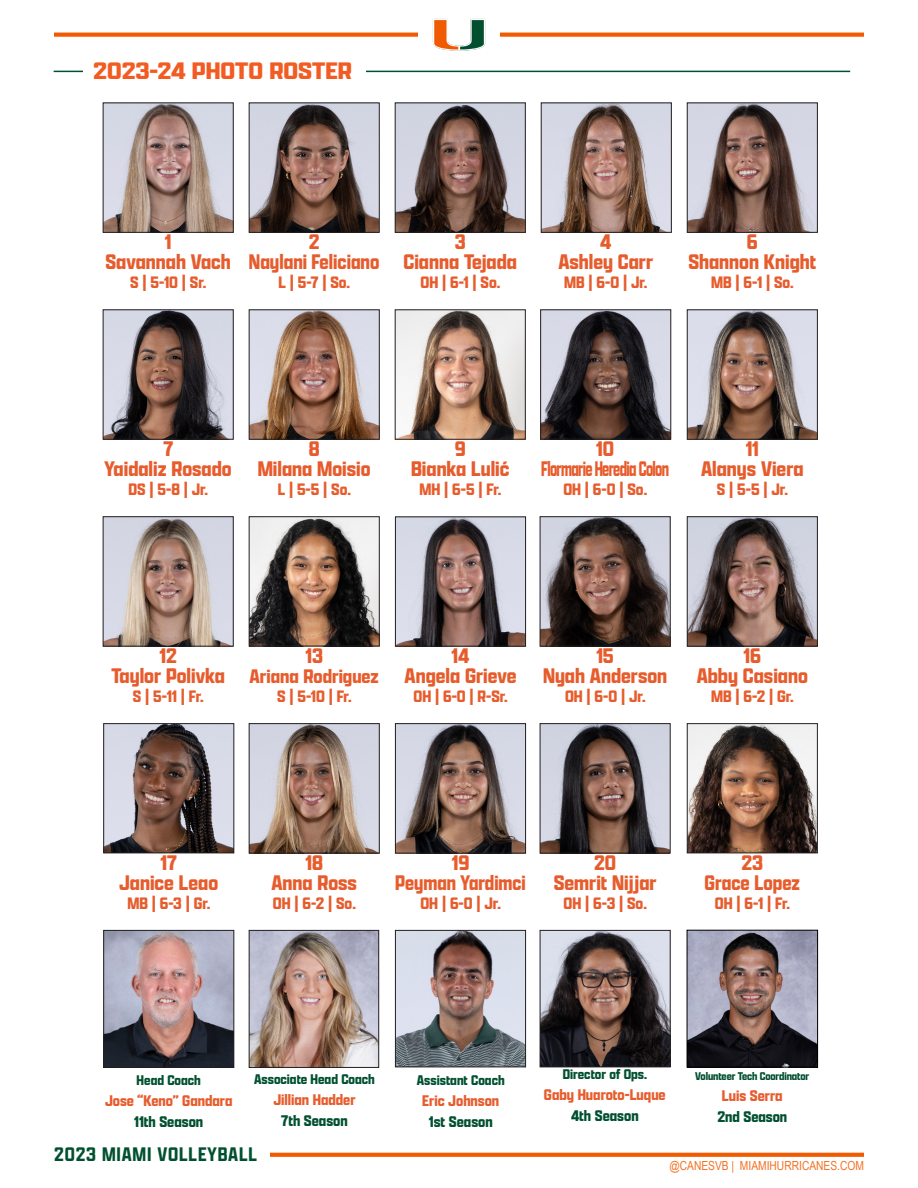
<style>
.page{position:relative;width:918px;height:1188px;background:#fff}
.page>*{position:absolute;margin:0;border:0;box-sizing:border-box;transform-origin:0 0}
.t1{font:700 25.5px "Apotek Cond";color:#f25b21;scale:1.15 1}
.t2{font:700 22.65px "Apotek Cond";color:#e75c2d}
.t3{font:700 22.65px "Apotek Cond";color:#e75c2d;scale:.95 1}
.t4{font:700 22.65px "Apotek Cond";letter-spacing:-.04em;color:#e75c2d;scale:.73 1}
.t5{font:700 22.65px "Apotek Cond";color:#e75c2d;scale:.93 1}
.t6{font:600 21px "Apotek Cond";letter-spacing:.04em;color:#005030}
.t7{font:700 21px "Apotek Cond";color:#e75c2d}
.t8{font:700 17.7px "Apotek Cond";color:#e75c2d}
.t9{font:700 16.5px "Apotek Cond";color:#e75c2d}
.t10{font:700 16.5px "Apotek Cond";color:#005030}
.t11{font:700 15px "Apotek Cond";color:#005030}
.t12{font:12.45px "Arial Narrow";color:#f37123}
.t13{font:700 12px "Apotek Cond";letter-spacing:-.01em;color:#005030}
</style>
<div class="page">
<svg style="left:270px;top:1153px;width:594px;height:4px;fill:#f05a00"></svg>
<svg style="left:54px;top:33px;width:364px;height:4px"></svg>
<svg style="left:500px;top:33px;width:364px;height:4px"></svg>
<img style="left:432px;top:18px;width:54px;height:33px">
<img style="left:105px;top:105px;width:126px;height:126px">
<div style="left:103px;top:103px;width:130px;height:130px;border:1px solid #231f20"></div>
<img style="left:251px;top:312px;width:126px;height:125px">
<div style="left:249px;top:310px;width:130px;height:129px;border:1px solid #231f20"></div>
<img style="left:397px;top:519px;width:127px;height:125px">
<div style="left:395px;top:517px;width:131px;height:129px;border:1px solid #231f20"></div>
<img style="left:689px;top:725px;width:127px;height:126px">
<div style="left:687px;top:723px;width:131px;height:130px;border:1px solid #231f20"></div>
<img style="left:251px;top:932px;width:126px;height:134px">
<div style="left:249px;top:930px;width:130px;height:138px;border:1px solid #231f20"></div>
<img style="left:251px;top:105px;width:126px;height:126px">
<div style="left:249px;top:103px;width:130px;height:130px;border:1px solid #231f20"></div>
<img style="left:397px;top:312px;width:127px;height:125px">
<div style="left:395px;top:310px;width:131px;height:129px;border:1px solid #231f20"></div>
<img style="left:542px;top:519px;width:126px;height:125px">
<div style="left:540px;top:517px;width:130px;height:129px;border:1px solid #231f20"></div>
<img style="left:397px;top:105px;width:127px;height:126px">
<div style="left:395px;top:103px;width:131px;height:130px;border:1px solid #231f20"></div>
<img style="left:689px;top:519px;width:127px;height:125px">
<div style="left:687px;top:517px;width:131px;height:129px;border:1px solid #231f20"></div>
<img style="left:397px;top:932px;width:127px;height:133px">
<div style="left:395px;top:930px;width:131px;height:137px;border:1px solid #231f20"></div>
<img style="left:543px;top:105px;width:127px;height:126px">
<div style="left:541px;top:103px;width:131px;height:130px;border:1px solid #231f20"></div>
<img style="left:542px;top:312px;width:127px;height:125px">
<div style="left:540px;top:310px;width:131px;height:129px;border:1px solid #231f20"></div>
<img style="left:105px;top:725px;width:127px;height:126px">
<div style="left:103px;top:723px;width:131px;height:130px;border:1px solid #231f20"></div>
<img style="left:689px;top:105px;width:127px;height:126px">
<div style="left:687px;top:103px;width:131px;height:130px;border:1px solid #231f20"></div>
<img style="left:689px;top:312px;width:127px;height:125px">
<div style="left:687px;top:310px;width:131px;height:129px;border:1px solid #231f20"></div>
<img style="left:251px;top:519px;width:126px;height:125px">
<div style="left:249px;top:517px;width:130px;height:129px;border:1px solid #231f20"></div>
<img style="left:105px;top:932px;width:127px;height:134px">
<div style="left:103px;top:930px;width:131px;height:138px;border:1px solid #231f20"></div>
<img style="left:105px;top:312px;width:126px;height:125px">
<div style="left:103px;top:310px;width:130px;height:129px;border:1px solid #231f20"></div>
<img style="left:105px;top:519px;width:126px;height:125px">
<img style="left:251px;top:725px;width:126px;height:126px">
<div style="left:249px;top:723px;width:130px;height:130px;border:1px solid #231f20"></div>
<img style="left:542px;top:932px;width:126px;height:133px">
<div style="left:540px;top:930px;width:130px;height:137px;border:1px solid #231f20"></div>
<img style="left:542px;top:725px;width:126px;height:126px">
<div style="left:540px;top:723px;width:130px;height:130px;border:1px solid #231f20"></div>
<img style="left:397px;top:725px;width:127px;height:126px">
<div style="left:395px;top:723px;width:131px;height:130px;border:1px solid #231f20"></div>
<hr style="left:54px;top:71px;width:796px;height:1px;background:#005030">
<div style="left:84px;top:67px;width:282px;height:10px;background:#fff"></div>
<img style="left:689px;top:932px;width:127px;height:133px">
<div style="left:687px;top:930px;width:131px;height:137px;border:1px solid #000"></div>
<p class="t1" style="left:93px;top:55px;width:226px">2023-24 PHOTO ROSTER</p>
<p class="t2" style="left:165px;top:228px;width:8px">1</p>
<p class="t2" style="left:106px;top:248px;width:127px">Savannah Vach</p>
<p class="t8" style="left:130px;top:272px;width:78px">S | 5-10 | Sr.</p>
<p class="t2" style="left:309px;top:228px;width:12px">2</p>
<p class="t3" style="left:249px;top:248px;width:139px">Naylani Feliciano</p>
<p class="t8" style="left:279px;top:272px;width:73px">L | 5-7 | So.</p>
<p class="t2" style="left:455px;top:228px;width:12px">3</p>
<p class="t2" style="left:403px;top:248px;width:115px">Cianna Tejada</p>
<p class="t8" style="left:420px;top:272px;width:81px">OH | 6-1 | So.</p>
<p class="t2" style="left:600px;top:228px;width:13px">4</p>
<p class="t2" style="left:558px;top:248px;width:96px">Ashley Carr</p>
<p class="t8" style="left:564px;top:272px;width:85px">MB | 6-0 | Jr.</p>
<p class="t2" style="left:747px;top:228px;width:12px">6</p>
<p class="t2" style="left:688px;top:248px;width:129px">Shannon Knight</p>
<p class="t8" style="left:711px;top:272px;width:84px">MB | 6-1 | So.</p>
<p class="t2" style="left:163px;top:435px;width:11px">7</p>
<p class="t2" style="left:105px;top:454px;width:129px">Yaidaliz Rosado</p>
<p class="t8" style="left:128px;top:479px;width:81px">DS | 5-8 | Jr.</p>
<p class="t2" style="left:309px;top:435px;width:12px">8</p>
<p class="t2" style="left:258px;top:455px;width:115px">Milana Moisio</p>
<p class="t8" style="left:278px;top:479px;width:75px">L | 5-5 | So.</p>
<p class="t2" style="left:455px;top:435px;width:12px">9</p>
<p class="t2" style="left:411px;top:454px;width:100px">Bianka Lulić</p>
<p class="t8" style="left:419px;top:479px;width:83px">MH | 6-5 | Fr.</p>
<p class="t2" style="left:596px;top:435px;width:19px">10</p>
<p class="t4" style="left:541px;top:455px;width:177px">Flormarie Heredia Colon</p>
<p class="t8" style="left:563px;top:479px;width:85px">OH | 6-0 | So.</p>
<p class="t2" style="left:746px;top:435px;width:15px">11</p>
<p class="t2" style="left:701px;top:454px;width:104px">Alanys Viera</p>
<p class="t8" style="left:717px;top:479px;width:73px">S | 5-5 | Jr.</p>
<p class="t2" style="left:159px;top:642px;width:19px">12</p>
<p class="t2" style="left:111px;top:661px;width:115px">Taylor Polivka</p>
<p class="t8" style="left:133px;top:685px;width:72px">S | 5-11 | Fr.</p>
<p class="t2" style="left:305px;top:642px;width:19px">13</p>
<p class="t7" style="left:250px;top:663px;width:131px">Ariana Rodriguez</p>
<p class="t8" style="left:277px;top:686px;width:76px">S | 5-10 | Fr.</p>
<p class="t2" style="left:452px;top:642px;width:19px">14</p>
<p class="t2" style="left:405px;top:661px;width:113px">Angela Grieve</p>
<p class="t8" style="left:413px;top:685px;width:96px">OH | 6-0 | R-Sr.</p>
<p class="t2" style="left:596px;top:642px;width:19px">15</p>
<p class="t2" style="left:543px;top:661px;width:126px">Nyah Anderson</p>
<p class="t8" style="left:565px;top:685px;width:82px">OH | 6-0 | Jr.</p>
<p class="t2" style="left:744px;top:642px;width:19px">16</p>
<p class="t2" style="left:697px;top:661px;width:113px">Abby Casiano</p>
<p class="t8" style="left:711px;top:686px;width:84px">MB | 6-2 | Gr.</p>
<p class="t2" style="left:161px;top:849px;width:18px">17</p>
<p class="t2" style="left:119px;top:868px;width:100px">Janice Leao</p>
<p class="t8" style="left:127px;top:892px;width:85px">MB | 6-3 | Gr.</p>
<p class="t2" style="left:305px;top:849px;width:19px">18</p>
<p class="t2" style="left:271px;top:868px;width:87px">Anna Ross</p>
<p class="t8" style="left:273px;top:892px;width:85px">OH | 6-2 | So.</p>
<p class="t2" style="left:452px;top:849px;width:19px">19</p>
<p class="t5" style="left:395px;top:868px;width:142px">Peyman Yardimci</p>
<p class="t8" style="left:420px;top:893px;width:82px">OH | 6-0 | Jr.</p>
<p class="t2" style="left:594px;top:849px;width:23px">20</p>
<p class="t2" style="left:554px;top:868px;width:104px">Semrit Nijjar</p>
<p class="t8" style="left:564px;top:892px;width:85px">OH | 6-3 | So.</p>
<p class="t2" style="left:742px;top:849px;width:23px">23</p>
<p class="t3" style="left:705px;top:868px;width:102px">Grace Lopez</p>
<p class="t8" style="left:715px;top:893px;width:77px">OH | 6-1 | Fr.</p>
<p class="t11" style="left:137px;top:1070px;width:66px">Head Coach</p>
<p class="t9" style="left:105px;top:1090px;width:129px">Jose “Keno” Gandara</p>
<p class="t10" style="left:134px;top:1111px;width:70px">11th Season</p>
<p class="t11" style="left:254px;top:1070px;width:122px">Associate Head Coach</p>
<p class="t9" style="left:273px;top:1090px;width:84px">Jillian Hadder</p>
<p class="t10" style="left:281px;top:1111px;width:68px">7th Season</p>
<p class="t6" style="left:54px;top:1141px;width:204px">2023 MIAMI VOLLEYBALL</p>
<p class="t11" style="left:417px;top:1070px;width:89px">Assistant Coach</p>
<p class="t9" style="left:422px;top:1090px;width:78px">Eric Johnson</p>
<p class="t10" style="left:429px;top:1111px;width:65px">1st Season</p>
<p class="t11" style="left:563px;top:1065px;width:86px">Director of Ops.</p>
<p class="t9" style="left:544px;top:1084px;width:123px">Gaby Huaroto-Luque</p>
<p class="t10" style="left:571px;top:1105px;width:69px">4th Season</p>
<p class="t13" style="left:695px;top:1069px;width:115px">Volunteer Tech Coordinator</p>
<p class="t9" style="left:722px;top:1086px;width:62px">Luis Serra</p>
<p class="t10" style="left:717px;top:1107px;width:71px">2nd Season</p>
<p class="t12" style="left:669px;top:1156px;width:196px">@CANESVB | MIAMIHURRICANES.COM</p>
</div>
